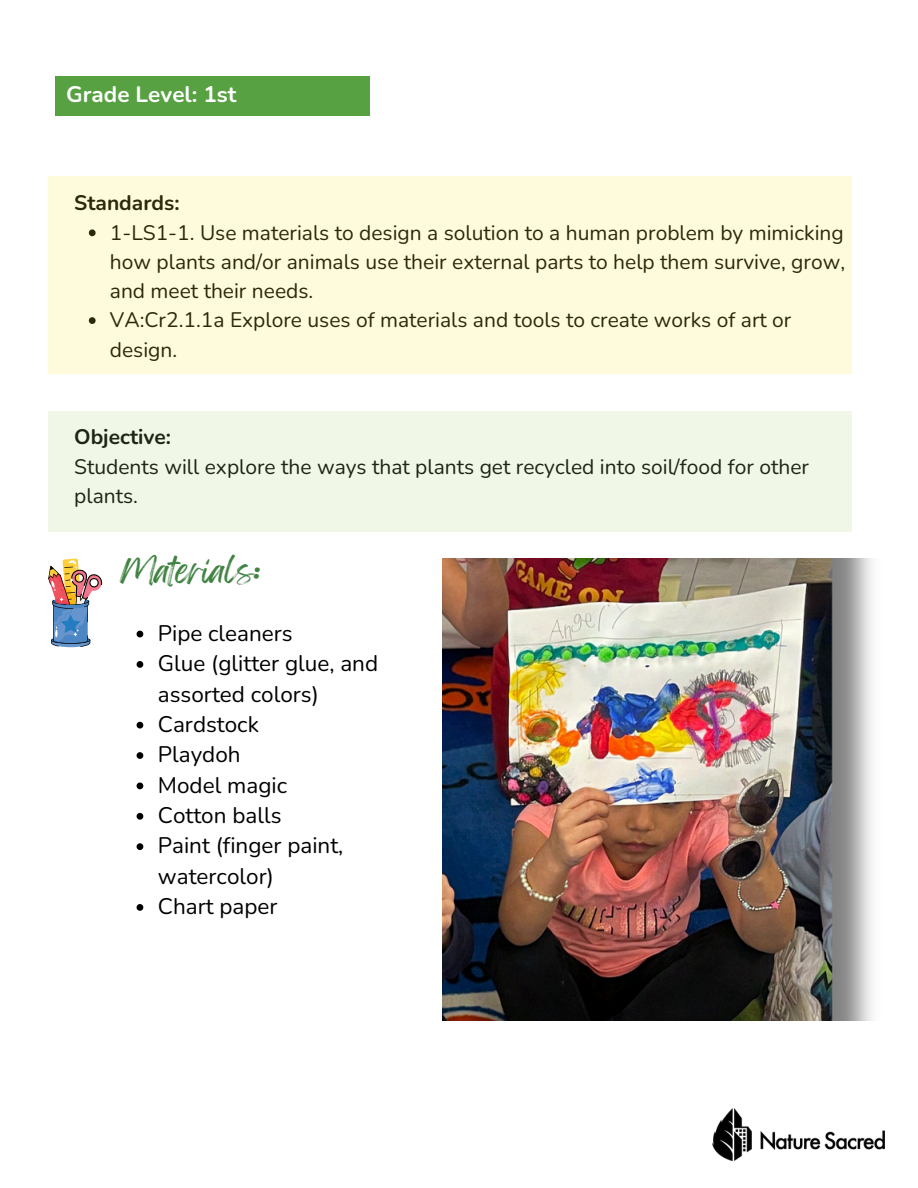
<style>
.page{position:relative;width:918px;height:1188px;background:#fff}
.page>*{position:absolute;margin:0;border:0;box-sizing:border-box;transform-origin:0 0}
.t1{font:30px "Feeling Passionate";color:#418343}
.t2{font:22.5px/30.3px "Nunito";color:#000}
.t3{font:700 22.5px "Nunito";color:#fff}
.t4{font:21px/29.2px "Nunito";color:#000}
.t5{font:700 21px "Nunito";color:#000}
</style>
<div class="page">
<img style="left:443px;top:558px;width:429px;height:463px">
<div style="left:55px;top:76px;width:315px;height:40px;background:#57a143"></div>
<div style="left:48px;top:176px;width:804px;height:198px;background:#fefbdc"></div>
<div style="left:48px;top:412px;width:804px;height:120px;background:#f0f7e6"></div>
<svg style="left:137px;top:631px;width:6px;height:6px"></svg>
<svg style="left:137px;top:661px;width:6px;height:7px"></svg>
<svg style="left:137px;top:722px;width:6px;height:7px"></svg>
<svg style="left:137px;top:752px;width:6px;height:7px"></svg>
<svg style="left:137px;top:783px;width:6px;height:6px"></svg>
<svg style="left:137px;top:813px;width:6px;height:7px"></svg>
<svg style="left:137px;top:843px;width:6px;height:7px"></svg>
<svg style="left:137px;top:904px;width:6px;height:7px"></svg>
<svg style="left:48px;top:558px;width:54px;height:89px"></svg>
<img style="left:712px;top:1109px;width:172px;height:51px">
<p class="t3" style="left:66px;top:79px;width:172px">Grade Level: 1st</p>
<h2 class="t5" style="left:74px;top:189px;width:107px">Standards:</h2>
<p class="t4" style="left:110px;top:218px;width:737px;text-align:justify">1-LS1-1. Use materials to design a solution to a human problem by mimicking how plants and/or animals use their external parts to help them survive, grow, and meet their needs.</p>
<p class="t4" style="left:110px;top:306px;width:683px">VA:Cr2.1.1a Explore uses of materials and tools to create works of art or design.</p>
<p class="t5" style="left:74px;top:423px;width:98px">Objective:</p>
<p class="t4" style="left:74px;top:452px;width:736px">Students will explore the ways that plants get recycled into soil/food for other plants.</p>
<p class="t1" style="left:120px;top:547px;width:142px">Materials:</p>
<h1 class="t2" style="left:158px;top:618px;width:136px">Pipe cleaners</h1>
<p class="t2" style="left:158px;top:649px;width:222px">Glue (glitter glue, and assorted colors)</p>
<p class="t2" style="left:158px;top:709px;width:103px">Cardstock</p>
<p class="t2" style="left:158px;top:740px;width:84px">Playdoh</p>
<p class="t2" style="left:158px;top:770px;width:131px">Model magic</p>
<p class="t2" style="left:158px;top:800px;width:125px">Cotton balls</p>
<p class="t2" style="left:158px;top:831px;width:187px">Paint (finger paint, watercolor)</p>
<p class="t2" style="left:158px;top:892px;width:121px">Chart paper</p>
</div>
